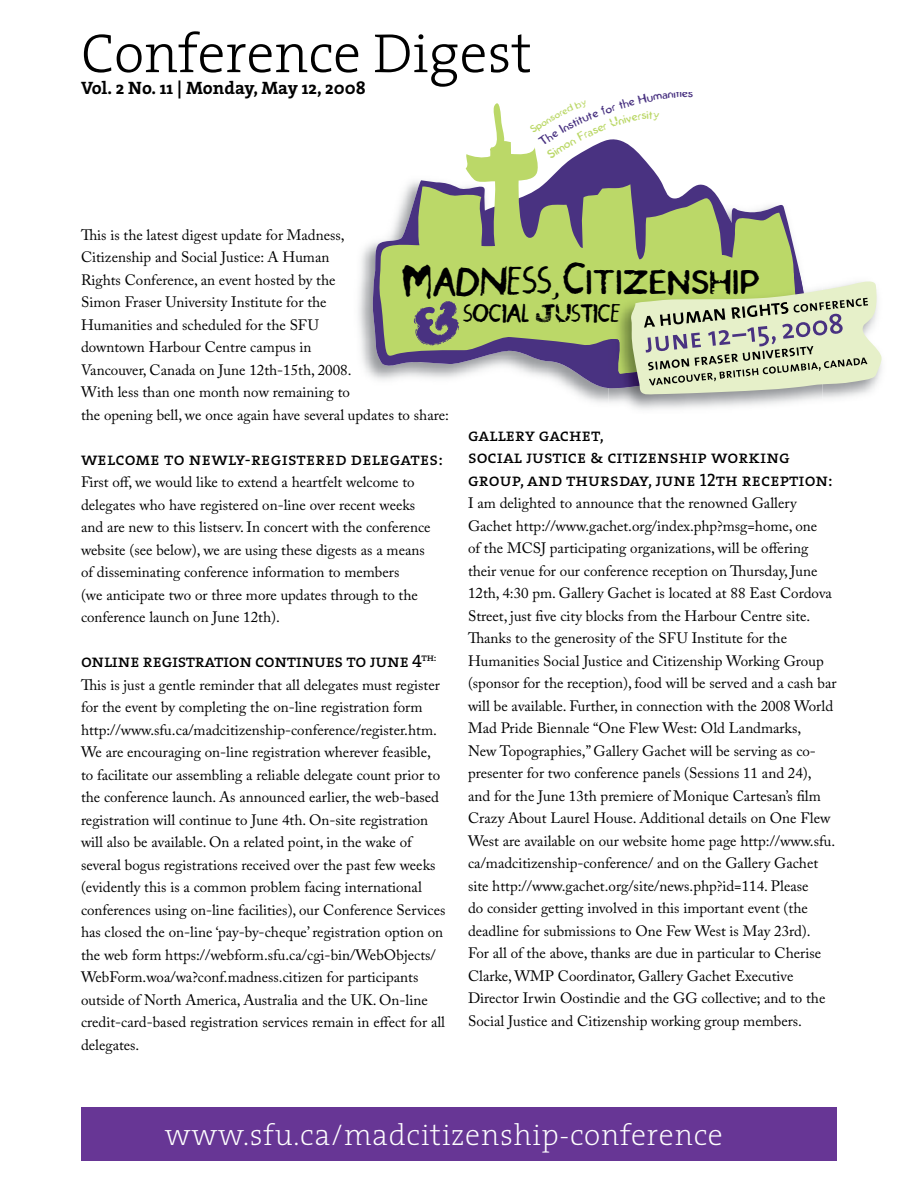
<style>
.page{position:relative;width:918px;height:1188px;background:#fff}
.page>*{position:absolute;margin:0;border:0;box-sizing:border-box;transform-origin:0 0}
.t1{font:300 55.5px "The Serif";color:#000}
.t2{font:200 30px "The Serif";letter-spacing:.025em;color:#fff}
.t3{font:27.9px "Inner City Brixton";color:#000}
.t4{font:23.85px "Inner City Camberwell";letter-spacing:.05em;color:#000}
.t5{font:18px/22.5px "The Serif Caps";color:#000}
.t6{font:18px "The Serif Caps";letter-spacing:-.02em;color:#000}
.t7{font:700 18px "The Serif";color:#000}
.t8{font:17.85px "Inner City Brixton";color:#000}
.t9{font:15px/22.5px "Adobe Caslon Pro";color:#000}
.s1{font-family:"Inner City Brixton";font-size:31.8px}
.s2{font-family:"Inner City Camberwell"}
.s3{font-size:31.8px}
</style>
<div class="page">
<div style="left:81px;top:1107px;width:756px;height:54px;background:#673695"></div>
<img style="left:358px;top:243px;width:251px;height:160px">
<svg style="left:372px;top:241px;width:237px;height:147px"></svg>
<svg style="left:379px;top:103px;width:421px;height:272px"></svg>
<img style="left:609px;top:273px;width:194px;height:101px">
<svg style="left:414px;top:301px;width:45px;height:46px;background:#7b7b75"></svg>
<svg style="left:630px;top:277px;width:252px;height:118px;background:#c4cea9"></svg>
<svg style="left:529px;top:103px;width:164px;height:56px"></svg>
<h1 class="t1" style="left:81px;top:8px;width:453px">Conference Digest</h1>
<p class="t7" style="left:81px;top:73px;width:286px">Vol. 2 No. 11 | Monday, May 12, 2008</p>
<p class="t9" style="left:81px;top:223px;width:369px">This is the latest digest update for Madness,<br>Citizenship and Social Justice: A Human<br>Rights Conference, an event hosted by the<br>Simon Fraser University Institute for the<br>Humanities and scheduled for the SFU<br>downtown Harbour Centre campus in<br>Vancouver, Canada on June 12th-15th, 2008.<br>With less than one month now remaining to<br>the opening bell, we once again have several updates to share:</p>
<p class="t5" style="left:81px;top:447px;width:364px">welcome to newly-registered delegates:</p>
<p class="t9" style="left:81px;top:471px;width:351px">First off, we would like to extend a heartfelt welcome to delegates who have registered on-line over recent weeks and are new to this listserv. In concert with the conference website (see below), we are using these digests as a means of disseminating conference information to members<br>(we anticipate two or three more updates through to the conference launch on June 12th).</p>
<p class="t6" style="left:81px;top:646px;width:357px">online registration continues to june 4<sup>th:</sup></p>
<p class="t9" style="left:81px;top:673px;width:366px">This is just a gentle reminder that all delegates must register for the event by completing the on-line registration form http://www.sfu.ca/madcitizenship-conference/register.htm.<br>We are encouraging on-line registration wherever feasible, to facilitate our assembling a reliable delegate count prior to the conference launch. As announced earlier, the web-based registration will continue to June 4th. On-site registration will also be available. On a related point, in the wake of several bogus registrations received over the past few weeks (evidently this is a common problem facing international conferences using on-line facilities), our Conference Services has closed the on-line ‘pay-by-cheque’ registration option on the web form https://webform.sfu.ca/cgi-bin/WebObjects/ WebForm.woa/wa?conf.madness.citizen for participants outside of North America, Australia and the UK. On-line credit-card-based registration services remain in effect for all delegates.</p>
<h3 class="t4" style="left:563px;top:265px;width:198px"><span class="s1">C</span>ITIZENSHIP</h3>
<p class="t8" style="left:463px;top:305px;width:159px">SOCIAL j<span class="s2">U</span>STICE</p>
<h3 class="t3" style="left:401px;top:271px;width:159px;rotate:-1deg"><span class="s3">M</span>ADNESS<span class="s2">,</span></h3>
<p class="t5" style="left:468px;top:423px;width:366px">gallery gachet,<br>social justice &amp; citizenship working group, and thursday, june 12th reception:</p>
<p class="t9" style="left:468px;top:492px;width:370px">I am delighted to announce that the renowned Gallery Gachet http://www.gachet.org/index.php?msg=home, one<br>of the MCSJ participating organizations, will be offering their venue for our conference reception on Thursday, June 12th, 4:30 pm. Gallery Gachet is located at 88 East Cordova Street, just five city blocks from the Harbour Centre site.<br>Thanks to the generosity of the SFU Institute for the Humanities Social Justice and Citizenship Working Group (sponsor for the reception), food will be served and a cash bar will be available. Further, in connection with the 2008 World Mad Pride Biennale “One Flew West: Old Landmarks,<br>New Topographies,” Gallery Gachet will be serving as co&shy;presenter for two conference panels (Sessions 11 and 24), and for the June 13th premiere of Monique Cartesan’s film Crazy About Laurel House. Additional details on One Flew West are available on our website home page http://www.sfu. ca/madcitizenship-conference/ and on the Gallery Gachet site http://www.gachet.org/site/news.php?id=114. Please<br>do consider getting involved in this important event (the deadline for submissions to One Few West is May 23rd).<br>For all of the above, thanks are due in particular to Cherise Clarke, WMP Coordinator, Gallery Gachet Executive Director Irwin Oostindie and the GG collective; and to the Social Justice and Citizenship working group members.</p>
<h2 class="t2" style="left:165px;top:1110px;width:560px">www.sfu.ca/madcitizenship-conference</h2>
</div>
